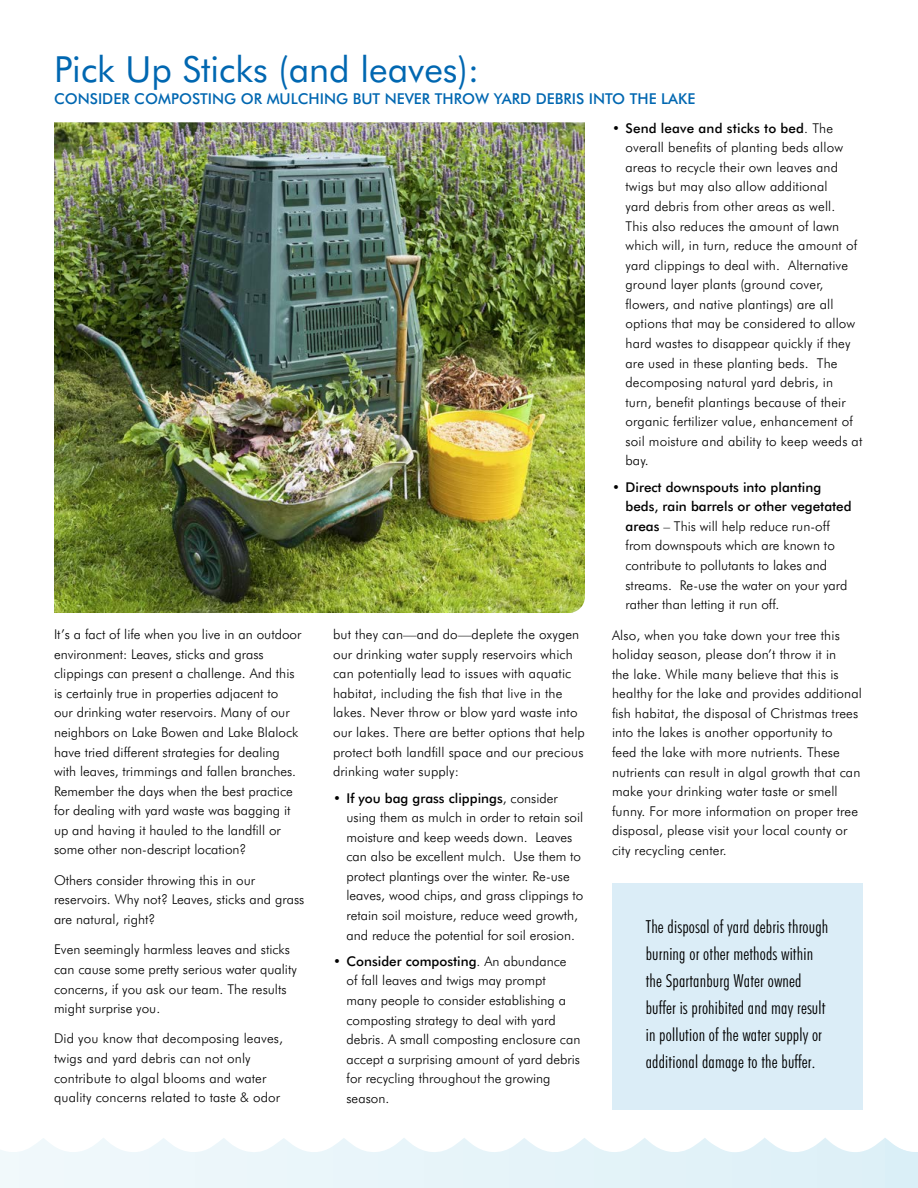
<style>
.page{position:relative;width:918px;height:1188px;background:#fff}
.page>*{position:absolute;margin:0;border:0;box-sizing:border-box;transform-origin:0 0}
.t1{font:36px "Futura BT";color:#0067b1}
.t2{font:300 condensed 18px/27px "Futura BT";letter-spacing:.01em;color:#000}
.t3{font:500 15px "Futura BT";color:#0067b1}
.t4{font:300 13.5px/19.6px "Futura BT";letter-spacing:.01em;color:#000}
.s1{font-weight:500}
</style>
<div class="page">
<svg style="left:0;top:1138px;width:918px;height:50px;fill:#e9f5fa"></svg>
<div style="left:613px;top:883px;width:250px;height:227px;background:#dbedf7"></div>
<img style="left:54px;top:122px;width:531px;height:491px">
<h1 class="t1" style="left:54px;top:47px;width:427px">Pick Up Sticks (and leaves):</h1>
<p class="t3" style="left:54px;top:90px;width:643px">CONSIDER COMPOSTING OR MULCHING BUT NEVER THROW YARD DEBRIS INTO THE LAKE</p>
<p class="t4" style="left:54px;top:625px;width:249px">It’s a fact of life when you live in an outdoor environment: Leaves, sticks and grass clippings can present a challenge. And this is certainly true in properties adjacent to<br>our drinking water reservoirs. Many of our neighbors on Lake Bowen and Lake Blalock have tried different strategies for dealing with leaves, trimmings and fallen branches.<br>Remember the days when the best practice for dealing with yard waste was bagging it up and having it hauled to the landfill or some other non-descript location?</p>
<p class="t4" style="left:54px;top:870px;width:252px">Others consider throwing this in our reservoirs. Why not? Leaves, sticks and grass are natural, right?</p>
<p class="t4" style="left:54px;top:940px;width:244px">Even seemingly harmless leaves and sticks can cause some pretty serious water quality concerns, if you ask our team. The results might surprise you.</p>
<p class="t4" style="left:54px;top:1029px;width:231px">Did you know that decomposing leaves, twigs and yard debris can not only contribute to algal blooms and water quality concerns related to taste &amp; odor</p>
<p class="t4" style="left:333px;top:624px;width:253px">but they can—and do—deplete the oxygen our drinking water supply reservoirs which can potentially lead to issues with aquatic habitat, including the fish that live in the lakes. Never throw or blow yard waste into our lakes. There are better options that help protect both landfill space and our precious drinking water supply:</p>
<p class="t4" style="left:347px;top:788px;width:238px;text-indent:-14px">• <span class="s1">If you bag grass clippings</span>, consider using them as mulch in order to retain soil moisture and keep weeds down. Leaves can also be excellent mulch. Use them to protect plantings over the winter. Re-use leaves, wood chips, and grass clippings to retain soil moisture, reduce weed growth, and reduce the potential for soil erosion.</p>
<p class="t4" style="left:347px;top:951px;width:235px;text-indent:-14px">• <span class="s1">Consider composting</span>. An abundance of fall leaves and twigs may prompt<br>many people to consider establishing a composting strategy to deal with yard debris. A small composting enclosure can accept a surprising amount of yard debris for recycling throughout the growing season.</p>
<p class="t4" style="left:626px;top:118px;width:238px;text-indent:-14px">• <span class="s1">Send leave and sticks to bed</span>. The overall benefits of planting beds allow areas to recycle their own leaves and twigs but may also allow additional<br>yard debris from other areas as well.<br>This also reduces the amount of lawn which will, in turn, reduce the amount of yard clippings to deal with. Alternative ground layer plants (ground cover, flowers, and native plantings) are all options that may be considered to allow hard wastes to disappear quickly if they are used in these planting beds. The decomposing natural yard debris, in turn, benefit plantings because of their organic fertilizer value, enhancement of soil moisture and ability to keep weeds at bay.</p>
<p class="t4" style="left:626px;top:477px;width:228px;text-indent:-14px">• <span class="s1">Direct downspouts into planting beds, rain barrels or other vegetated areas</span> – This will help reduce run-off from downspouts which are known to contribute to pollutants to lakes and streams. Re-use the water on your yard rather than letting it run off.</p>
<p class="t4" style="left:612px;top:625px;width:251px">Also, when you take down your tree this holiday season, please don’t throw it in<br>the lake. While many believe that this is healthy for the lake and provides additional fish habitat, the disposal of Christmas trees into the lakes is another opportunity to<br>feed the lake with more nutrients. These nutrients can result in algal growth that can make your drinking water taste or smell funny. For more information on proper tree disposal, please visit your local county or city recycling center.</p>
<h2 class="t2" style="left:646px;top:912px;width:184px">The disposal of yard debris through burning or other methods within the Spartanburg Water owned buffer is prohibited and may result in pollution of the water supply or additional damage to the buffer.</h2>
</div>
